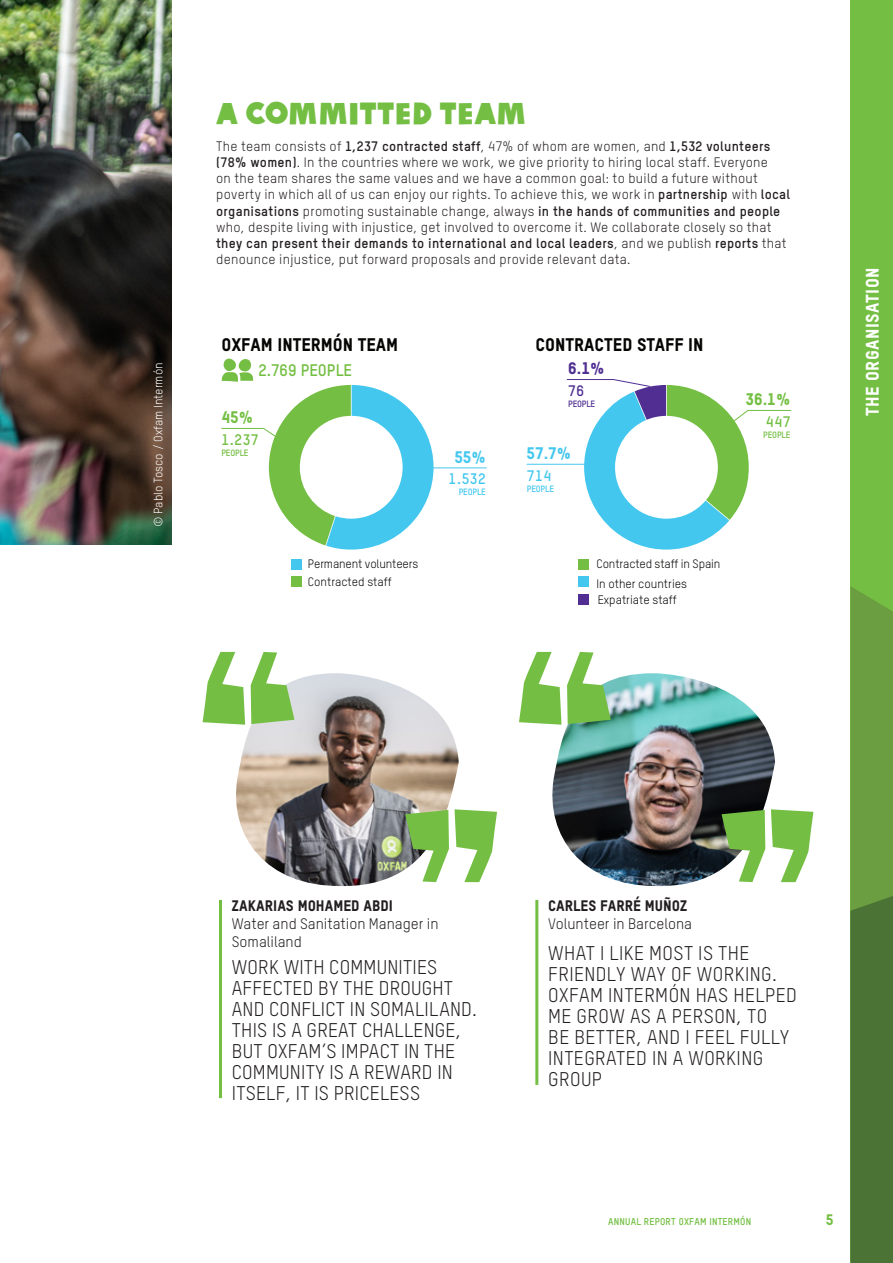
<style>
.page{position:relative;width:893px;height:1263px;background:#fff}
.page>*{position:absolute;margin:0;border:0;box-sizing:border-box;transform-origin:0 0}
.t1{font:30px "Oxfam Global Headline";color:#74bf43}
.t2{font:19.5px/21px "Oxfam TSTARPRO";letter-spacing:.01em;color:#231f20}
.t3{font:18px "Oxfam TSTARPRO Headline";color:#050504}
.t4{font:18px "Oxfam TSTARPRO Headline";letter-spacing:.025em;color:#fff}
.t5{font:700 16.5px "Oxfam TSTARPRO";color:#74bf43}
.t6{font:16.5px "Oxfam TSTARPRO Headline";color:#74bf43}
.t7{font:16.5px "Oxfam TSTARPRO Headline";color:#44c7ee}
.t8{font:16.5px "Oxfam TSTARPRO Headline";color:#502e92}
.t9{font:15px/18px "Oxfam TSTARPRO";color:#231f20}
.t10{font:15px "Oxfam TSTARPRO Headline";color:#231f20}
.t11{font:700 15px "Oxfam TSTARPRO";letter-spacing:.04em;color:#74bf43}
.t12{font:700 15px "Oxfam TSTARPRO";letter-spacing:.04em;color:#44c7ee}
.t13{font:700 15px "Oxfam TSTARPRO";color:#502e92}
.t14{font:15px "Oxfam TSTARPRO Headline";color:#74bf43}
.t15{font:13.5px/16.2px "Oxfam TSTARPRO";letter-spacing:.02em;color:#231f20}
.t16{font:12px/17.5px "Oxfam TSTARPRO";color:#050504}
.t17{font:12px "Oxfam TSTARPRO";color:#fff}
.t18{font:700 9.75px "Oxfam TSTARPRO";letter-spacing:.02em;color:#74bf43}
.t19{font:700 9px "Oxfam TSTARPRO";letter-spacing:-.02em;color:#74bf43}
.t20{font:700 9px "Oxfam TSTARPRO";letter-spacing:-.02em;color:#44c7ee}
.t21{font:700 9px "Oxfam TSTARPRO";letter-spacing:-.02em;color:#502e92}
.s1{font-weight:700}
</style>
<div class="page">
<div style="left:291px;top:559px;width:10px;height:11px;background:#44c7ee"></div>
<div style="left:291px;top:577px;width:10px;height:10px;background:#74bf43"></div>
<hr style="left:429px;top:467px;width:58px;height:1px;background:#44c7ee">
<svg style="left:221px;top:359px;width:213px;height:191px"></svg>
<div style="left:578px;top:559px;width:10px;height:10px;background:#74bf43"></div>
<div style="left:578px;top:576px;width:10px;height:11px;background:#44c7ee"></div>
<div style="left:578px;top:595px;width:10px;height:10px;background:#502e92"></div>
<hr style="left:527px;top:464px;width:61px;height:1px;background:#44c7ee">
<svg style="left:566px;top:379px;width:226px;height:171px"></svg>
<img style="left:0;top:0;width:171px;height:544px">
<div style="left:850px;top:0;width:43px;height:1263px;background:#74bf43"></div>
<svg style="left:850px;top:586px;width:43px;height:677px;background:#59883a"></svg>
<hr style="left:535px;top:900px;width:3px;height:185px;background:#74bf43">
<img style="left:552px;top:673px;width:223px;height:214px">
<svg style="left:771px;top:809px;width:42px;height:73px"></svg>
<svg style="left:722px;top:810px;width:43px;height:72px"></svg>
<svg style="left:519px;top:652px;width:42px;height:73px"></svg>
<svg style="left:567px;top:652px;width:44px;height:72px"></svg>
<hr style="left:219px;top:900px;width:3px;height:198px;background:#74bf43">
<img style="left:236px;top:673px;width:223px;height:214px">
<svg style="left:405px;top:809px;width:92px;height:73px"></svg>
<svg style="left:203px;top:652px;width:42px;height:73px"></svg>
<svg style="left:251px;top:652px;width:43px;height:72px"></svg>
<p class="t17" style="left:149px;top:527px;width:166px;rotate:-90deg">© Pablo Tosco / Oxfam Intermón</p>
<p class="t1" style="left:216px;top:88px;width:311px">A COMMITTED TEAM</p>
<p class="t15" style="left:216px;top:137px;width:575px">The team consists of <span class="s1">1,237 contracted staff</span>, 47% of whom are women, and <span class="s1">1,532 volunteers (78% women)</span>. In the countries where we work, we give priority to hiring local staff. Everyone<br>on the team shares the same values and we have a common goal: to build a future without poverty in which all of us can enjoy our rights. To achieve this, we work in <span class="s1">partnership</span> with <span class="s1">local organisations</span> promoting sustainable change, always <span class="s1">in the hands of communities and people </span>who, despite living with injustice, get involved to overcome it. We collaborate closely so that <span class="s1">they can present their demands to international and local leaders</span>, and we publish <span class="s1">reports</span> that denounce injustice, put forward proposals and provide relevant data.</p>
<p class="t3" style="left:221px;top:331px;width:178px">OXFAM INTERMÓN TEAM</p>
<p class="t3" style="left:536px;top:331px;width:169px">CONTRACTED STAFF IN</p>
<p class="t5" style="left:258px;top:358px;width:95px">2.769 PEOPLE</p>
<p class="t8" style="left:568px;top:356px;width:38px">6.1%</p>
<p class="t13" style="left:568px;top:379px;width:17px">76</p>
<p class="t21" style="left:568px;top:397px;width:29px">PEOPLE</p>
<p class="t6" style="left:745px;top:387px;width:46px">36.1%</p>
<p class="t6" style="left:221px;top:405px;width:33px">45%</p>
<p class="t11" style="left:221px;top:428px;width:39px">1.237</p>
<p class="t19" style="left:221px;top:446px;width:29px">PEOPLE</p>
<p class="t7" style="left:454px;top:444px;width:33px">55%</p>
<p class="t7" style="left:527px;top:441px;width:46px">57.7%</p>
<p class="t11" style="left:766px;top:410px;width:26px">447</p>
<p class="t19" style="left:763px;top:428px;width:29px">PEOPLE</p>
<p class="t12" style="left:449px;top:468px;width:39px">1.532</p>
<p class="t20" style="left:459px;top:485px;width:29px">PEOPLE</p>
<p class="t12" style="left:527px;top:464px;width:26px">714</p>
<p class="t20" style="left:527px;top:481px;width:29px">PEOPLE</p>
<p class="t16" style="left:308px;top:554px;width:112px">Permanent volunteers<br>Contracted staff</p>
<p class="t16" style="left:596px;top:553px;width:125px;line-height:19.5px">Contracted staff in Spain<br>In other countries</p>
<p class="t16" style="left:598px;top:590px;width:80px">Expatriate staff</p>
<p class="t4" style="left:859px;top:416px;width:150px;rotate:-90deg">THE ORGANISATION</p>
<p class="t10" style="left:232px;top:894px;width:163px">ZAKARIAS MOHAMED ABDI</p>
<p class="t9" style="left:232px;top:913px;width:208px">Water and Sanitation Manager in<br>Somaliland</p>
<p class="t2" style="left:232px;top:955px;width:247px">WORK WITH COMMUNITIES<br>AFFECTED BY THE DROUGHT<br>AND CONFLICT IN SOMALILAND.<br>THIS IS A GREAT CHALLENGE,<br>BUT OXFAM’S IMPACT IN THE<br>COMMUNITY IS A REWARD IN<br>ITSELF, IT IS PRICELESS</p>
<p class="t10" style="left:548px;top:894px;width:140px">CARLES FARRÉ MUÑOZ</p>
<p class="t9" style="left:548px;top:913px;width:145px">Volunteer in Barcelona</p>
<p class="t2" style="left:548px;top:941px;width:250px">WHAT I LIKE MOST IS THE<br>FRIENDLY WAY OF WORKING.<br>OXFAM INTERMÓN HAS HELPED<br>ME GROW AS A PERSON, TO<br>BE BETTER, AND I FEEL FULLY<br>INTEGRATED IN A WORKING<br>GROUP</p>
<p class="t18" style="left:608px;top:1214px;width:145px">ANNUAL REPORT 0XFAM INTERMÓN</p>
<p class="t14" style="left:826px;top:1208px;width:9px">5</p>
</div>
